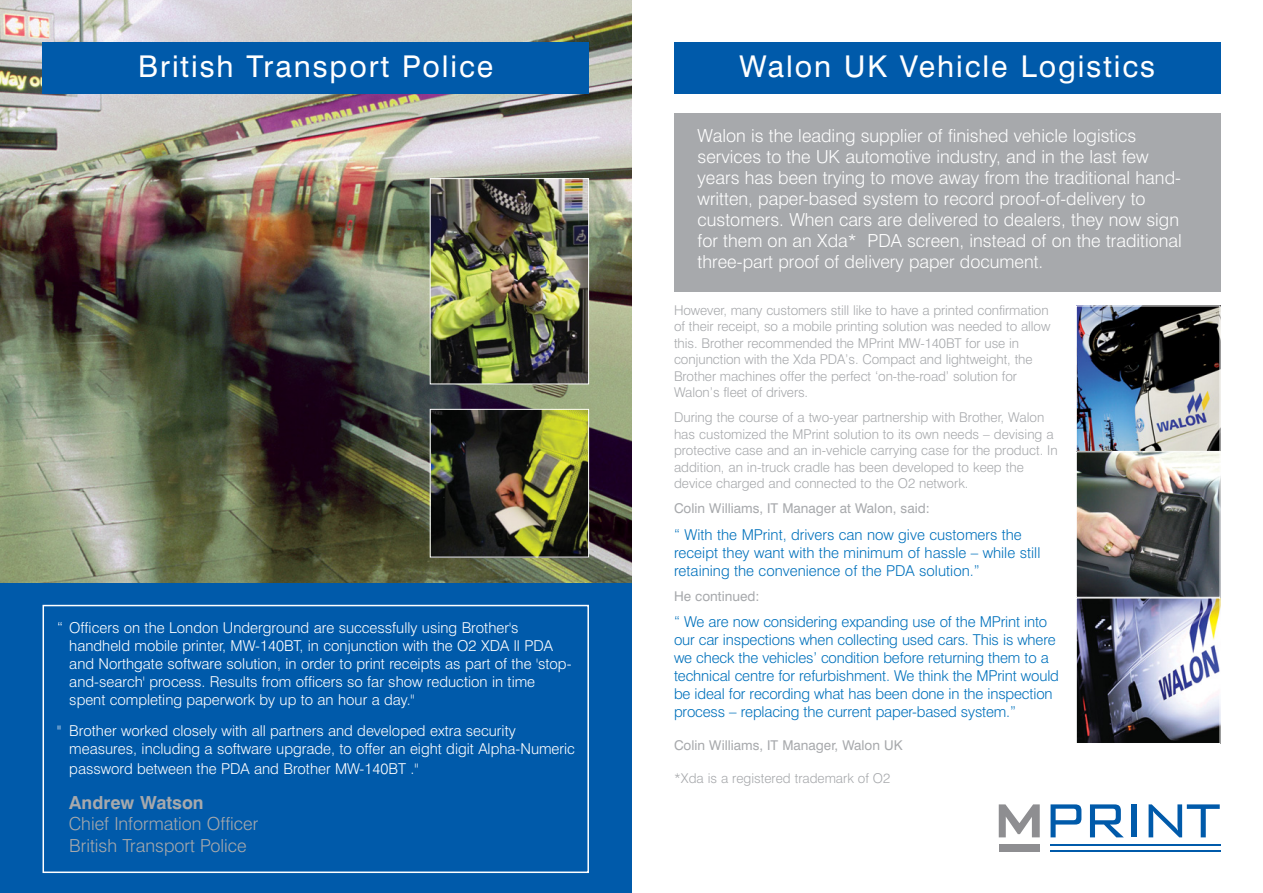
<style>
.page{position:relative;width:1263px;height:893px;background:#fff}
.page>*{position:absolute;margin:0;border:0;box-sizing:border-box;transform-origin:0 0}
.t1{font:30px "Swiss 721 BT";letter-spacing:.065em;color:#fff}
.t2{font:300 18px/21px "Swiss 721 BT";color:#fff}
.t3{font:300 18px/21.6px "Swiss 721 BT";color:#a7a9ac}
.t4{font:700 18px "Swiss 721 BT";color:#a7a9ac}
.t5{font:300 15px/18px "Swiss 721 BT";color:#fff}
.t6{font:300 15px/18px "Swiss 721 BT";letter-spacing:-.01em;color:#0071bc}
.t7{font:300 13.5px/16.5px "Swiss 721 BT";letter-spacing:-.005em;color:#a7a9ac}
.t8{font:13.5px "Swiss 721 BT";color:#a7a9ac}
</style>
<div class="page">
<img style="left:0;top:0;width:631px;height:584px">
<div style="left:0;top:584px;width:631px;height:309px;background:#005aaa"></div>
<div style="left:43px;top:605px;width:546px;height:268px;border:2px solid #fff"></div>
<div style="left:674px;top:43px;width:546px;height:51px;background:#005aaa"></div>
<svg style="left:999px;top:804px;width:41px;height:33px"></svg>
<svg style="left:1050px;top:804px;width:31px;height:33px"></svg>
<svg style="left:1090px;top:804px;width:34px;height:33px"></svg>
<div style="left:1131px;top:804px;width:5px;height:33px;background:#005aaa"></div>
<svg style="left:1148px;top:804px;width:72px;height:33px"></svg>
<div style="left:999px;top:845px;width:41px;height:7px;background:#8e8e91"></div>
<hr style="left:1050px;top:845px;width:171px;height:1px;background:#005aaa">
<hr style="left:1050px;top:850px;width:171px;height:2px;background:#005aaa">
<img style="left:1078px;top:308px;width:140px;height:142px">
<div style="left:1076px;top:306px;width:144px;height:146px;border:1px solid #fff"></div>
<img style="left:1078px;top:453px;width:140px;height:143px">
<div style="left:1076px;top:451px;width:144px;height:147px;border:1px solid #fff"></div>
<svg style="left:1078px;top:600px;width:140px;height:142px;background:#797c90"></svg>
<div style="left:1076px;top:598px;width:144px;height:146px;border:1px solid #fff"></div>
<div style="left:674px;top:113px;width:546px;height:178px;background:#a7a9ac"></div>
<img style="left:432px;top:411px;width:155px;height:144px">
<div style="left:430px;top:409px;width:159px;height:148px;border:1px solid #fff"></div>
<div style="left:43px;top:43px;width:546px;height:51px;background:#005aaa"></div>
<img style="left:432px;top:180px;width:155px;height:202px">
<div style="left:430px;top:178px;width:159px;height:206px;border:1px solid #fff"></div>
<h1 class="t1" style="left:138px;top:55px;width:356px">British Transport Police</h1>
<p class="t5" style="left:69px;top:621px;width:504px;text-indent:-12px">“ Officers on the London Underground are successfully using Brother's handheld mobile printer, MW-140BT, in conjunction with the O2 XDA ll PDA and Northgate software solution, in order to print receipts as part of the 'stop&shy;and-search' process. Results from officers so far show reduction in time spent completing paperwork by up to an hour a day."</p>
<p class="t5" style="left:69px;top:723px;width:507px;text-indent:-12px">" Brother worked closely with all partners and developed extra security measures, including a software upgrade, to offer an eight digit Alpha-Numeric</p>
<p class="t5" style="left:69px;top:761px;width:351px">password between the PDA and Brother MW-140BT ."</p>
<h2 class="t4" style="left:69px;top:795px;width:136px">Andrew Watson</h2>
<h2 class="t3" style="left:69px;top:815px;width:191px">Chief Information Officer<br>British Transport Police</h2>
<h1 class="t1" style="left:739px;top:55px;width:417px">Walon UK Vehicle Logistics</h1>
<p class="t2" style="left:698px;top:128px;width:486px">Walon is the leading supplier of finished vehicle logistics services to the UK automotive industry, and in the last few years has been trying to move away from the traditional hand&shy;written, paper-based system to record proof-of-delivery to customers. When cars are delivered to dealers, they now sign for them on an Xda* PDA screen, instead of on the traditional three-part proof of delivery paper document.</p>
<p class="t7" style="left:674px;top:303px;width:378px">However, many customers still like to have a printed confirmation of their receipt, so a mobile printing solution was needed to allow this. Brother recommended the MPrint MW-140BT for use in conjunction with the Xda PDA’s. Compact and lightweight, the Brother machines offer the perfect ‘on-the-road’ solution for Walon’s fleet of drivers.</p>
<p class="t7" style="left:674px;top:411px;width:385px">During the course of a two-year partnership with Brother, Walon has customized the MPrint solution to its own needs – devising a protective case and an in-vehicle carrying case for the product. In addition, an in-truck cradle has been developed to keep the device charged and connected to the O2 network.</p>
<p class="t8" style="left:674px;top:503px;width:257px">Colin Williams, IT Manager at Walon, said:</p>
<p class="t6" style="left:674px;top:527px;width:368px">“ With the MPrint, drivers can now give customers the receipt they want with the minimum of hassle – while still retaining the convenience of the PDA solution.”</p>
<p class="t8" style="left:674px;top:591px;width:87px">He continued:</p>
<p class="t6" style="left:674px;top:615px;width:386px">“ We are now considering expanding use of the MPrint into our car inspections when collecting used cars. This is where we check the vehicles’ condition before returning them to a technical centre for refurbishment. We think the MPrint would be ideal for recording what has been done in the inspection process – replacing the current paper-based system.”</p>
<p class="t8" style="left:674px;top:740px;width:230px">Colin Williams, IT Manager, Walon UK</p>
<p class="t7" style="left:674px;top:772px;width:218px">*Xda is a registered trademark of O2</p>
</div>
